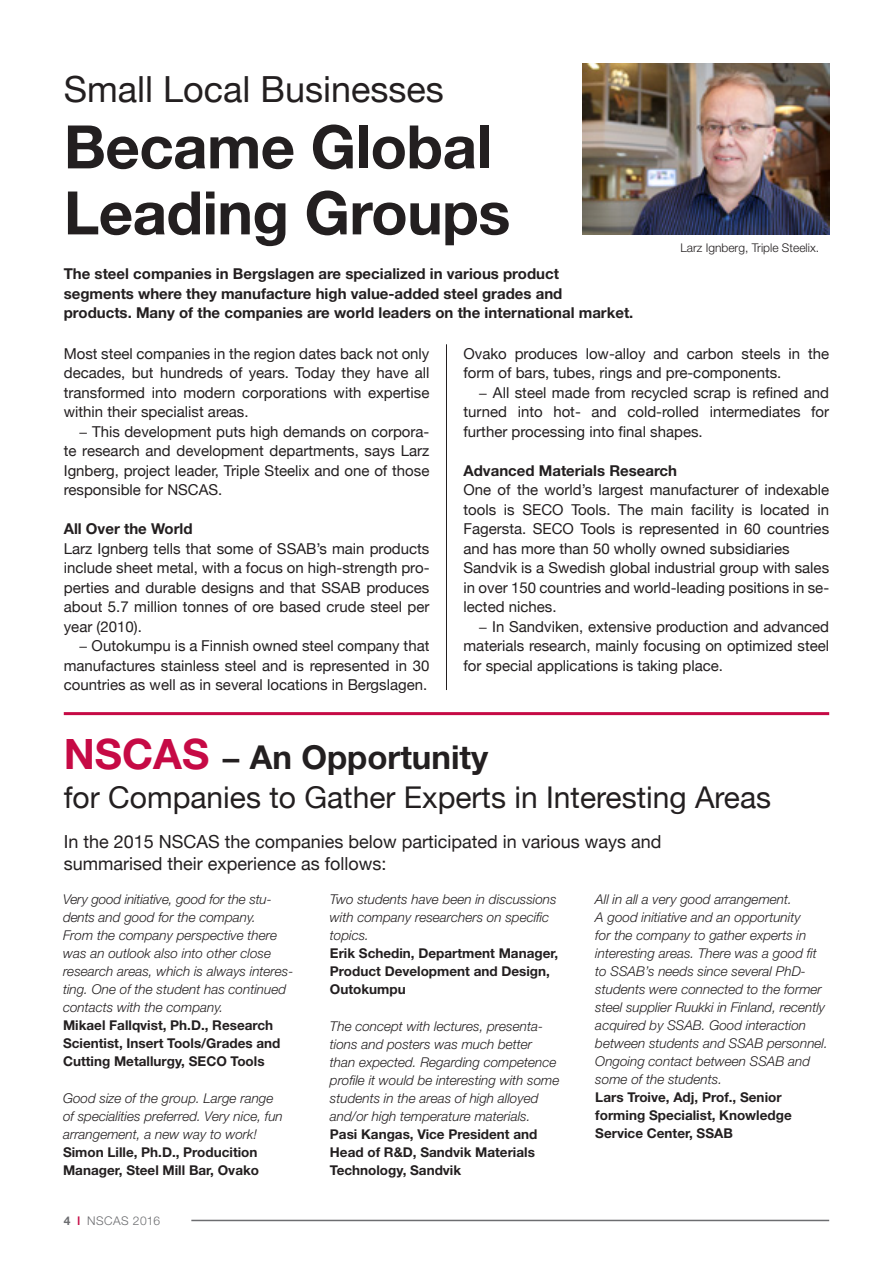
<style>
.page{position:relative;width:893px;height:1263px;background:#fff}
.page>*{position:absolute;margin:0;border:0;box-sizing:border-box;transform-origin:0 0}
.t1{font:700 60px/66px "Helvetica Neue";letter-spacing:-.01em;color:#231f20}
.t2{font:36px "Helvetica Neue";color:#231f20}
.t3{font:700 33px "Helvetica Neue";color:#231f20}
.t4{font:30px "Helvetica Neue";color:#231f20}
.t5{font:18px/22.5px "Helvetica Neue";color:#231f20}
.t6{font:15px/19.5px "Helvetica Neue";color:#231f20;text-align:justify}
.t7{font:700 15px/19.5px "Helvetica Neue";color:#231f20}
.t8{font:italic 300 13.5px/18px "Helvetica Neue";color:#231f20}
.t9{font:700 13.5px/18px "Helvetica Neue";color:#231f20}
.t10{font:300 12px "Helvetica Neue";color:#231f20}
.t11{font:300 12px "Helvetica Neue";letter-spacing:.04em;color:#6c6d70}
.s1{font-size:42px;color:#c60a45}
.s2{font-weight:700}
.s3{font-weight:500;color:#c60a45}
</style>
<div class="page">
<hr style="left:191px;top:1220px;width:638px;height:1px;background:#6c6d70">
<img style="left:583px;top:64px;width:246px;height:171px">
<hr style="left:64px;top:712px;width:765px;height:3px;background:#c60a45">
<hr style="left:446px;top:344px;width:1px;height:346px;background:#231f20">
<h2 class="t2" style="left:64px;top:64px;width:382px">Small Local Businesses</h2>
<h1 class="t1" style="left:64px;top:113px;width:448px">Became Global<br>Leading Groups</h1>
<p class="t7" style="left:64px;top:264px;width:571px">The steel companies in Bergslagen are specialized in various product<br>segments where they manufacture high value-added steel grades and products. Many of the companies are world leaders on the international market.</p>
<p class="t10" style="left:680px;top:240px;width:140px">Larz Ignberg, Triple Steelix.</p>
<p class="t6" style="left:64px;top:344px;width:367px">Most steel companies in the region dates back not only decades, but hundreds of years. Today they have all transformed into modern corporations with expertise within their specialist areas.</p>
<p class="t6" style="left:64px;top:422px;width:367px;text-indent:15px">− This development puts high demands on corpora&shy;te research and development departments, says Larz Ignberg, project leader, Triple Steelix and one of those responsible for NSCAS.</p>
<p class="t7" style="left:64px;top:519px;width:130px">All Over the World</p>
<p class="t6" style="left:64px;top:539px;width:367px">Larz Ignberg tells that some of SSAB’s main products include sheet metal, with a focus on high-strength pro&shy;perties and durable designs and that SSAB produces about 5.7 million tonnes of ore based crude steel per year (2010).</p>
<p class="t6" style="left:64px;top:637px;width:367px;text-indent:15px">− Outokumpu is a Finnish owned steel company that manufactures stainless steel and is represented in 30 countries as well as in several locations in Bergslagen.</p>
<p class="t6" style="left:463px;top:344px;width:367px">Ovako produces low-alloy and carbon steels in the form of bars, tubes, rings and pre-components.</p>
<p class="t6" style="left:463px;top:383px;width:367px;text-indent:15px">− All steel made from recycled scrap is refined and turned into hot- and cold-rolled intermediates for further processing into final shapes.</p>
<p class="t7" style="left:463px;top:460px;width:215px">Advanced Materials Research</p>
<p class="t6" style="left:463px;top:481px;width:367px;text-align:left">One of the world’s largest manufacturer of indexable tools is SECO Tools. The main facility is located in Fagersta. SECO Tools is represented in 60 countries and has more than 50 wholly owned subsidiaries Sandvik is a Swedish global industrial group with sales in over 150 countries and world-leading positions in se&shy;lected niches.</p>
<p class="t6" style="left:463px;top:617px;width:367px;text-indent:15px">− In Sandviken, extensive production and advanced materials research, mainly focusing on optimized steel for special applications is taking place.</p>
<h3 class="t3" style="left:64px;top:737px;width:426px"><span class="s1">NSCAS</span> − An Opportunity</h3>
<h3 class="t4" style="left:64px;top:776px;width:709px">for Companies to Gather Experts in Interesting Areas</h3>
<p class="t5" style="left:64px;top:831px;width:599px">In the 2015 NSCAS the companies below participated in various ways and summarised their experience as follows:</p>
<p class="t8" style="left:63px;top:890px;width:232px">Very good initiative, good for the stu&shy;dents and good for the company.<br>From the company perspective there was an outlook also into other close research areas, which is always interes&shy;ting. One of the student has continued contacts with the company.</p>
<p class="t9" style="left:63px;top:1016px;width:219px">Mikael Fallqvist, Ph.D., Research<br>Scientist, Insert Tools/Grades and<br>Cutting Metallurgy, SECO Tools</p>
<p class="t8" style="left:63px;top:1089px;width:221px">Good size of the group. Large range of specialities preferred. Very nice, fun arrangement, a new way to work!</p>
<p class="t9" style="left:63px;top:1143px;width:197px">Simon Lille, Ph.D., Producition<br>Manager, Steel Mill Bar, Ovako</p>
<p class="t8" style="left:330px;top:890px;width:228px">Two students have been in discussions with company researchers on specific topics.</p>
<p class="t9" style="left:330px;top:944px;width:230px">Erik Schedin, Department Manager,<br>Product Development and Design,<br>Outokumpu</p>
<p class="t8" style="left:330px;top:1017px;width:231px">The concept with lectures, presenta&shy;tions and posters was much better than expected. Regarding competence profile it would be interesting with some students in the areas of high alloyed and/or high temperature materials.</p>
<p class="t9" style="left:330px;top:1125px;width:209px">Pasi Kangas, Vice President and<br>Head of R&amp;D, Sandvik Materials<br>Technology, Sandvik</p>
<p class="t8" style="left:595px;top:890px;width:234px">All in all a very good arrangement.<br>A good initiative and an opportunity<br>for the company to gather experts in interesting areas. There was a good fit to SSAB’s needs since several PhD&shy;students were connected to the former steel supplier Ruukki in Finland, recently acquired by SSAB. Good interaction between students and SSAB personnel.<br>Ongoing contact between SSAB and some of the students.</p>
<p class="t9" style="left:595px;top:1088px;width:198px">Lars Troive, Adj, Prof., Senior forming Specialist, Knowledge<br>Service Center, SSAB</p>
<p class="t11" style="left:64px;top:1213px;width:98px"><span class="s2">4</span> <span class="s3">I</span> NSCAS 2016</p>
</div>
